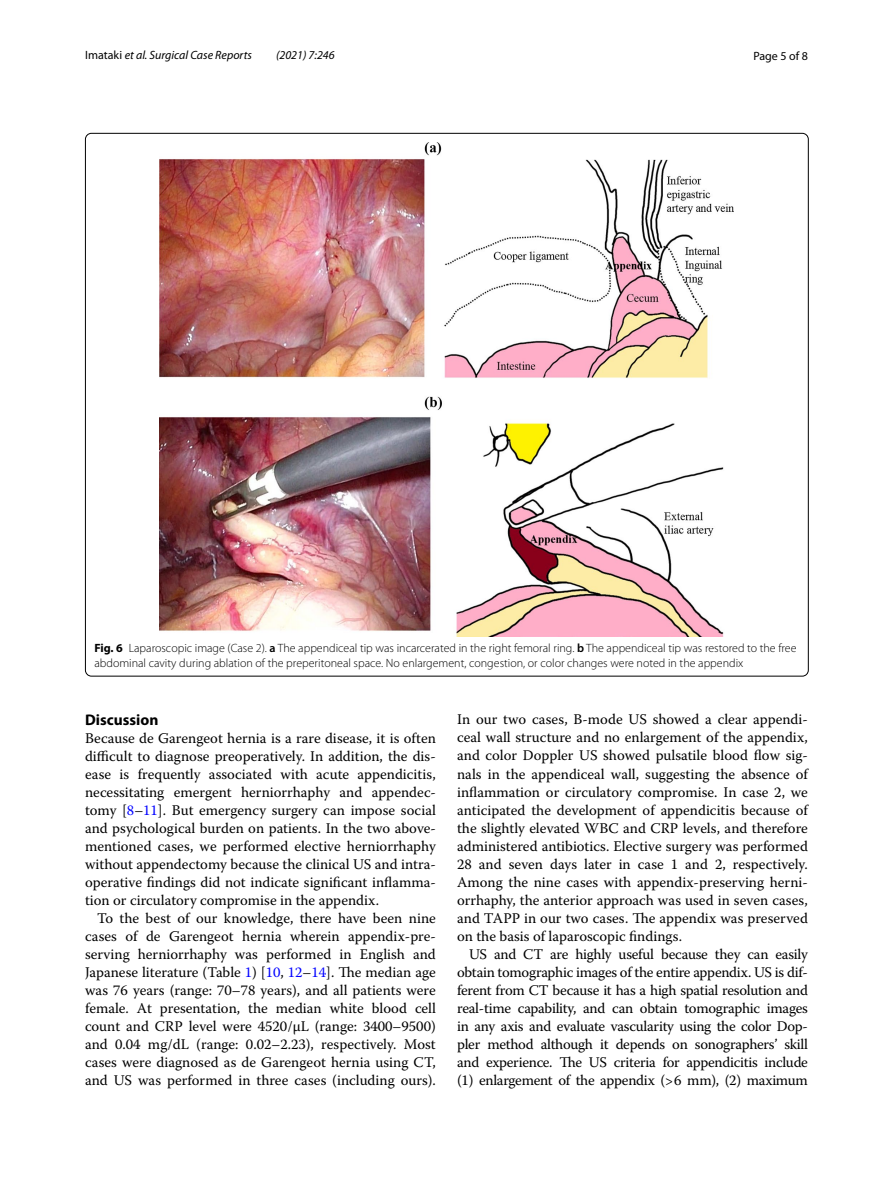
<style>
.page{position:relative;width:893px;height:1187px;background:#fff}
.page>*{position:absolute;margin:0;border:0;box-sizing:border-box;transform-origin:0 0}
.t1{font:700 15.45px "Myriad Pro";color:#000}
.t2{font:14.7px/18px "Warnock Pro";color:#000;text-align:justify}
.t3{font:300 12px/15px "Myriad Pro";color:#000}
.t4{font:italic 12px "Myriad Pro";color:#000}
.t5{font:12px "Myriad Pro";color:#000}
.s1{font-style:normal}
.s2{font-weight:700}
.s3{font-weight:600}
.s4{color:#00f}
</style>
<div class="page">
<img style="left:160px;top:142px;width:574px;height:494px">
<p class="t4" style="left:85px;top:48px;width:168px"><span class="s1">Imataki</span> et al. Surgical Case Reports</p>
<p class="t4" style="left:276px;top:48px;width:60px">(2021) 7:246</p>
<p class="t5" style="left:753px;top:48px;width:56px">Page 5 of 8</p>
<p class="t3" style="left:94px;top:640px;width:704px"><span class="s2">Fig. 6</span> Laparoscopic image (Case 2). <span class="s3">a</span> The appendiceal tip was incarcerated in the right femoral ring. <span class="s3">b</span> The appendiceal tip was restored to the free abdominal cavity during ablation of the preperitoneal space. No enlargement, congestion, or color changes were noted in the appendix</p>
<p class="t1" style="left:85px;top:709px;width:75px">Discussion</p>
<p class="t2" style="left:85px;top:729px;width:352px">Because de Garengeot hernia is a rare disease, it is often difficult to diagnose preoperatively. In addition, the dis&shy;ease is frequently associated with acute appendicitis, necessitating emergent herniorrhaphy and appendec&shy;tomy [<span class="s4">8</span>–<span class="s4">11</span>]. But emergency surgery can impose social and psychological burden on patients. In the two above&shy;mentioned cases, we performed elective herniorrhaphy without appendectomy because the clinical US and intra&shy;operative findings did not indicate significant inflamma&shy;tion or circulatory compromise in the appendix.</p>
<p class="t2" style="left:85px;top:909px;width:352px;text-indent:12px">To the best of our knowledge, there have been nine cases of de Garengeot hernia wherein appendix-pre&shy;serving herniorrhaphy was performed in English and Japanese literature (Table <span class="s4">1</span>) [<span class="s4">10</span>, <span class="s4">12</span>–<span class="s4">14</span>]. The median age was 76 years (range: 70–78 years), and all patients were female. At presentation, the median white blood cell count and CRP level were 4520/μL (range: 3400–9500) and 0.04 mg/dL (range: 0.02–2.23), respectively. Most cases were diagnosed as de Garengeot hernia using CT, and US was performed in three cases (including ours).</p>
<p class="t2" style="left:457px;top:710px;width:352px">In our two cases, B-mode US showed a clear appendi&shy;ceal wall structure and no enlargement of the appendix, and color Doppler US showed pulsatile blood flow sig&shy;nals in the appendiceal wall, suggesting the absence of inflammation or circulatory compromise. In case 2, we anticipated the development of appendicitis because of the slightly elevated WBC and CRP levels, and therefore administered antibiotics. Elective surgery was performed 28 and seven days later in case 1 and 2, respectively.<br>Among the nine cases with appendix-preserving herni&shy;orrhaphy, the anterior approach was used in seven cases, and TAPP in our two cases. The appendix was preserved on the basis of laparoscopic findings.</p>
<p class="t2" style="left:457px;top:944px;width:352px;text-indent:12px">US and CT are highly useful because they can easily obtain tomographic images of the entire appendix. US is dif&shy;ferent from CT because it has a high spatial resolution and real-time capability, and can obtain tomographic images in any axis and evaluate vascularity using the color Dop&shy;pler method although it depends on sonographers’ skill and experience. The US criteria for appendicitis include (1) enlargement of the appendix (&gt;6 mm), (2) maximum</p>
</div>
